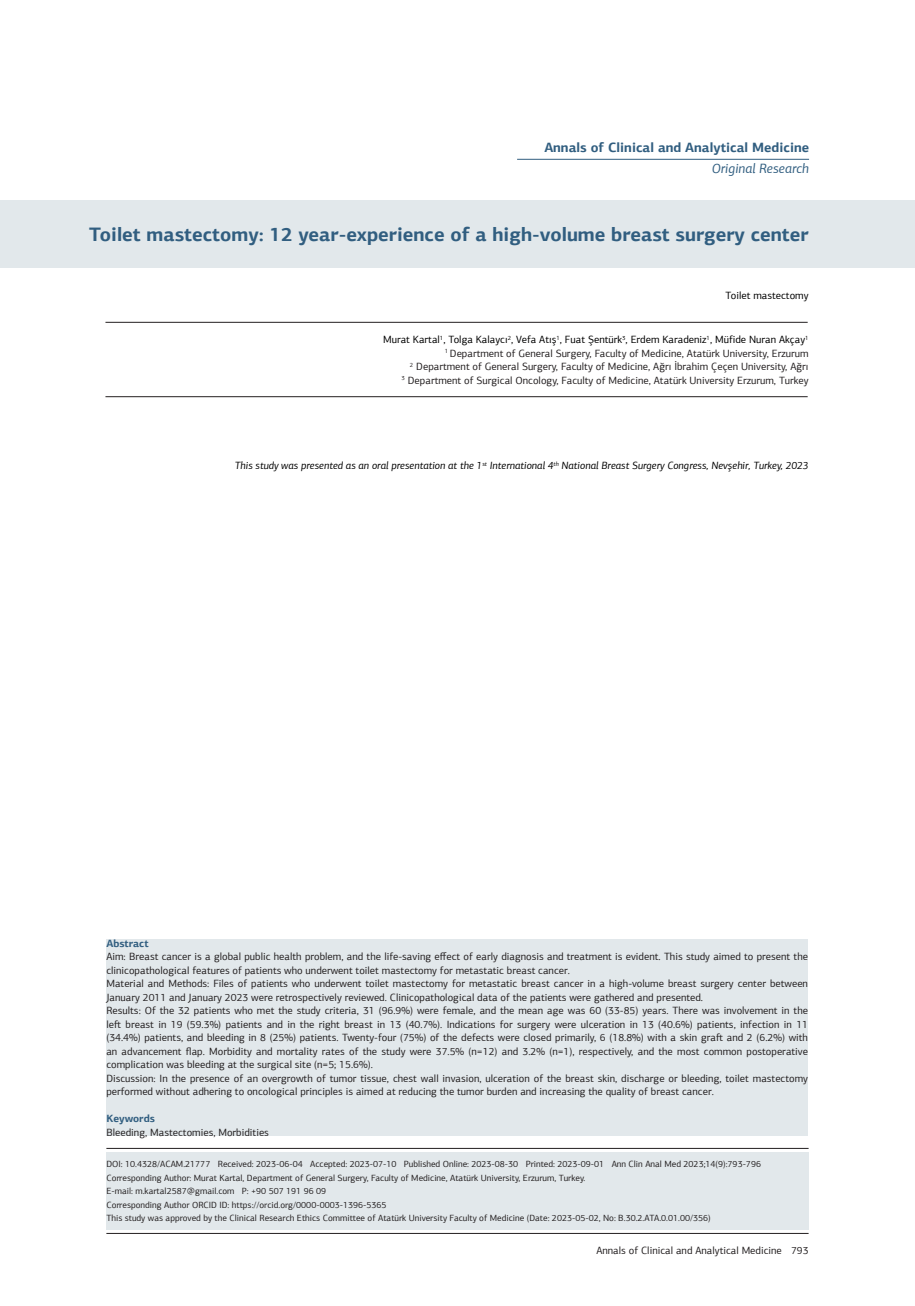
<style>
.page{position:relative;width:915px;height:1306px;background:#fff}
.page>*{position:absolute;margin:0;border:0;box-sizing:border-box;transform-origin:0 0}
.t1{font:700 19.5px "PF Agora Sans Pro";color:#315e80}
.t2{font:700 13.5px "PF Agora Sans Pro";color:#315e80}
.t3{font:italic 13.5px "PF Agora Sans Pro";color:#315e80}
.t4{font:10.5px/13.5px "PF Agora Sans Pro";color:#231f20}
.t5{font:italic 10.5px "PF Agora Sans Pro";color:#000}
.t6{font:10.5px "PF Agora Sans Pro";color:#000}
.t7{font:700 10.5px "PF Agora Sans Pro";color:#315e80}
.t8{font:9px "PF Agora Sans Pro";color:#231f20}
</style>
<div class="page">
<hr style="left:106px;top:1233px;width:702px;height:1px;background:#231f20">
<div style="left:0;top:200px;width:914px;height:68px;background:#e2e8eb"></div>
<hr style="left:106px;top:1148px;width:702px;height:1px;background:#231f20">
<hr style="left:517px;top:159px;width:291px;height:1px;background:#315e80">
<hr style="left:105px;top:322px;width:702px;height:1px;background:#231f20">
<hr style="left:105px;top:396px;width:702px;height:1px;background:#231f20">
<div style="left:106px;top:1151px;width:702px;height:78px;background:#e2e8eb"></div>
<div style="left:106px;top:938px;width:701px;height:197px;background:#e2e8eb"></div>
<p class="t2" style="left:544px;top:139px;width:266px">Annals of Clinical and Analytical Medicine</p>
<p class="t3" style="left:711px;top:160px;width:99px">Original Research</p>
<p class="t1" style="left:89px;top:222px;width:720px">Toilet mastectomy: 12 year-experience of a high-volume breast surgery center</p>
<p class="t6" style="left:725px;top:289px;width:84px">Toilet mastectomy</p>
<p class="t6" style="left:383px;top:333px;width:427px">Murat Kartal<sup>1</sup>, Tolga Kalaycı<sup>2</sup>, Vefa Atış<sup>1</sup>, Fuat Şentürk<sup>3</sup>, Erdem Karadeniz<sup>1</sup>, Müfide Nuran Akçay<sup>1</sup></p>
<p class="t4" style="left:444px;top:346px;width:365px"><sup>1</sup> Department of General Surgery, Faculty of Medicine, Atatürk University, Erzurum</p>
<p class="t4" style="left:410px;top:360px;width:400px"><sup>2</sup> Department of General Surgery, Faculty of Medicine, Ağrı İbrahim Çeçen University, Ağrı</p>
<p class="t4" style="left:401px;top:373px;width:408px"><sup>3</sup> Department of Surgical Oncology, Faculty of Medicine, Atatürk University Erzurum, Turkey</p>
<p class="t5" style="left:235px;top:459px;width:575px">This study was presented as an oral presentation at the 1<sup>st</sup> International 4<sup>th</sup> National Breast Surgery Congress, Nevşehir, Turkey, 2023</p>
<p class="t7" style="left:106px;top:936px;width:44px">Abstract</p>
<p class="t4" style="left:106px;top:949px;width:703px">Aim: Breast cancer is a global public health problem, and the life-saving effect of early diagnosis and treatment is evident. This study aimed to present the clinicopathological features of patients who underwent toilet mastectomy for metastatic breast cancer.</p>
<p class="t4" style="left:106px;top:976px;width:703px">Material and Methods: Files of patients who underwent toilet mastectomy for metastatic breast cancer in a high-volume breast surgery center between<br>January 2011 and January 2023 were retrospectively reviewed. Clinicopathological data of the patients were gathered and presented.</p>
<p class="t4" style="left:106px;top:1003px;width:703px;text-align:justify">Results: Of the 32 patients who met the study criteria, 31 (96.9%) were female, and the mean age was 60 (33-85) years. There was involvement in the left breast in 19 (59.3%) patients and in the right breast in 13 (40.7%). Indications for surgery were ulceration in 13 (40.6%) patients, infection in 11 (34.4%) patients, and bleeding in 8 (25%) patients. Twenty-four (75%) of the defects were closed primarily, 6 (18.8%) with a skin graft and 2 (6.2%) with an advancement flap. Morbidity and mortality rates of the study were 37.5% (n=12) and 3.2% (n=1), respectively, and the most common postoperative complication was bleeding at the surgical site (n=5; 15.6%).</p>
<p class="t4" style="left:106px;top:1071px;width:703px">Discussion: In the presence of an overgrowth of tumor tissue, chest wall invasion, ulceration of the breast skin, discharge or bleeding, toilet mastectomy performed without adhering to oncological principles is aimed at reducing the tumor burden and increasing the quality of breast cancer.</p>
<p class="t7" style="left:106px;top:1112px;width:50px">Keywords</p>
<p class="t4" style="left:106px;top:1125px;width:164px">Bleeding, Mastectomies, Morbidities</p>
<p class="t8" style="left:106px;top:1158px;width:656px">DOI: 10.4328/ACAM.21777 Received: 2023-06-04 Accepted: 2023-07-10 Published Online: 2023-08-30 Printed: 2023-09-01 Ann Clin Anal Med 2023;14(9):793-796</p>
<p class="t8" style="left:106px;top:1172px;width:480px">Corresponding Author: Murat Kartal, Department of General Surgery, Faculty of Medicine, Atatürk University, Erzurum, Turkey.</p>
<p class="t8" style="left:106px;top:1185px;width:221px">E-mail: m.kartal2587@gmail.com P: +90 507 191 96 09</p>
<p class="t8" style="left:106px;top:1199px;width:281px">Corresponding Author ORCID ID: https://orcid.org/0000-0003-1396-5365</p>
<p class="t8" style="left:106px;top:1212px;width:605px">This study was approved by the Clinical Research Ethics Committee of Atatürk University Faculty of Medicine (Date: 2023-05-02, No: B.30.2.ATA.0.01.00/356)</p>
<p class="t4" style="left:596px;top:1243px;width:213px">Annals of Clinical and Analytical Medicine 793</p>
</div>
